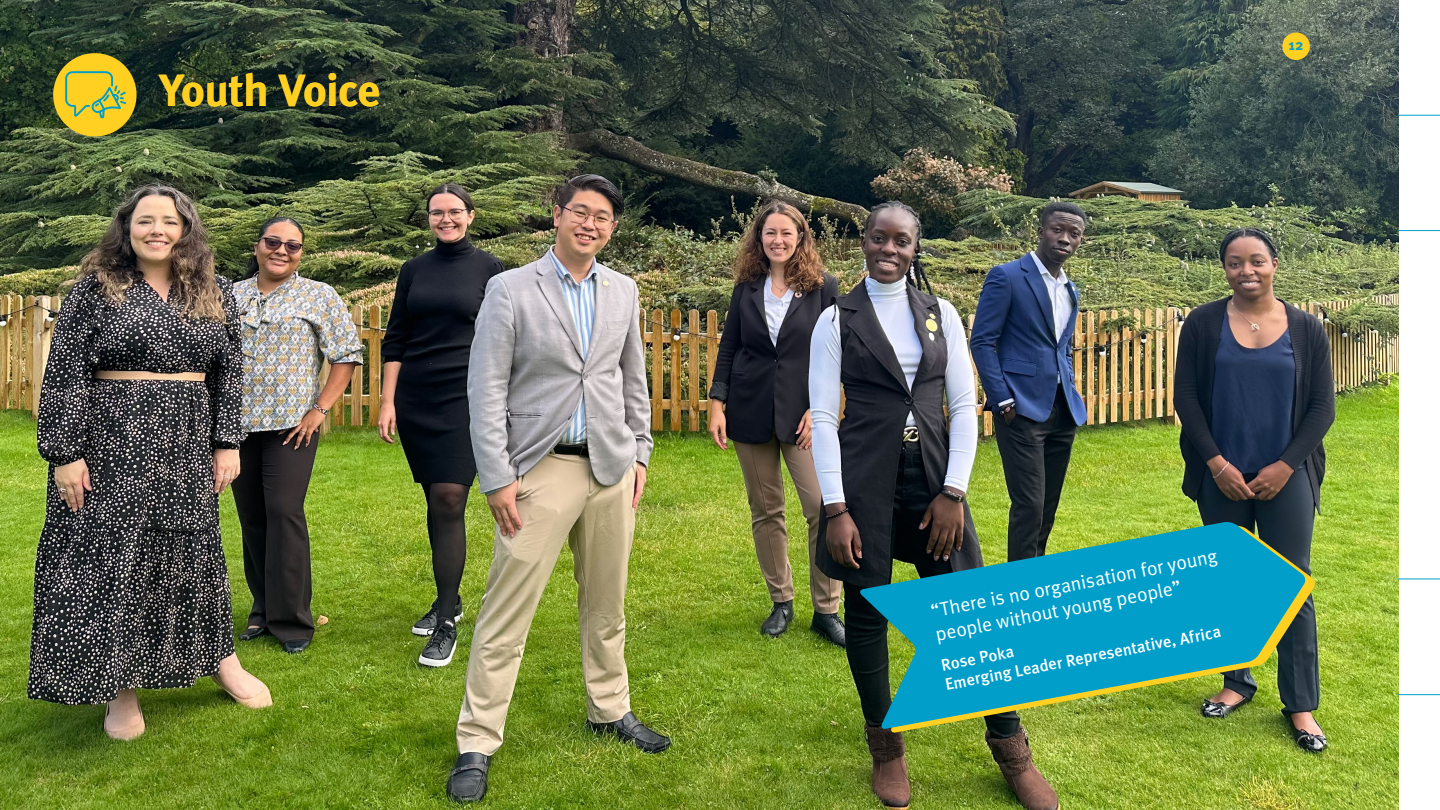
<style>
.page{position:relative;width:1440px;height:810px;background:#fff}
.page>*{position:absolute;margin:0;border:0;box-sizing:border-box;transform-origin:0 0}
.t1{font:700 45px "Meta Pro";letter-spacing:-.025em;color:#ffcf21}
.t2{font:19.5px/23.4px "Meta Pro Norm";color:#fff}
.t3{font:500 16.5px/19.8px "Meta Pro";color:#fff}
.t4{font:700 15px "Meta Pro";color:#009ec8}
</style>
<div class="page">
<img style="left:0;top:0;width:1398px;height:810px">
<img style="left:868px;top:525px;width:447px;height:208px">
<svg style="left:859px;top:521px;width:447px;height:208px;background:#288a88"></svg>
<div style="left:1282px;top:32px;width:27px;height:28px;background:#ffcf21;border-radius:50%"></div>
<div style="left:53px;top:53px;width:83px;height:83px;background:#ffcf21;border-radius:50%"></div>
<svg style="left:65px;top:71px;width:62px;height:47px"></svg>
<hr style="left:1397px;top:115px;width:42px;height:1px;background:#009ec8">
<hr style="left:1397px;top:230px;width:42px;height:1px;background:#009ec8">
<hr style="left:1397px;top:579px;width:42px;height:1px;background:#009ec8">
<hr style="left:1397px;top:694px;width:42px;height:1px;background:#009ec8">
<h1 class="t1" style="left:159px;top:55px;width:222px">Youth Voice</h1>
<p class="t4" style="left:1288px;top:33px;width:16px">12</p>
<p class="t2" style="left:928px;top:599px;width:293px;rotate:-11deg">“There is no organisation for young people without young people”</p>
<p class="t3" style="left:939px;top:654px;width:282px;rotate:-11deg">Rose Poka<br>Emerging Leader Representative, Africa</p>
</div>
